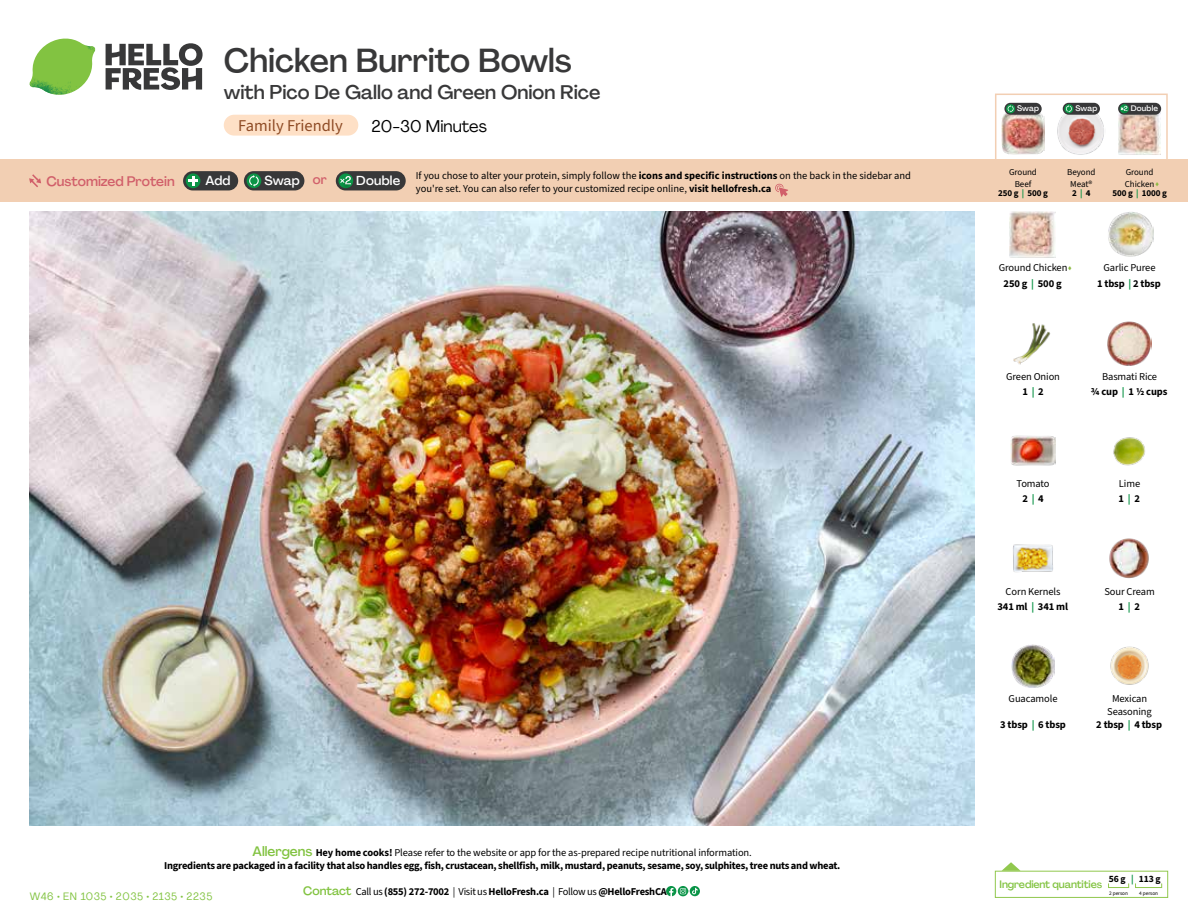
<style>
.page{position:relative;width:1188px;height:918px;background:#fff}
.page>*{position:absolute;margin:0;border:0;box-sizing:border-box;transform-origin:0 0}
.t1{font:500 33px "Agrandir";letter-spacing:-.005em;color:#383839}
.t2{font:500 19.5px "Agrandir";color:#383839}
.t3{font:16.5px "Source Sans 3";color:#8e4b25}
.t4{font:16.5px "Agrandir";color:#000}
.t5{font:500 13.5px "Agrandir";color:#d15f6a}
.t6{font:500 12.9px "Agrandir";letter-spacing:.015em;color:#fff}
.t7{font:10.5px/13.5px "Source Sans 3";letter-spacing:-.02em;color:#000;text-align:center}
.t8{font:10.5px/15px "Source Sans 3";letter-spacing:-.01em;color:#000;text-align:center}
.t9{font:10.5px "Agrandir";letter-spacing:.05em;color:#82c341}
.t10{font:500 10.5px "Agrandir";letter-spacing:-.01em;color:#82c341}
.t11{font:9.6px "Source Sans 3";color:#000}
.t12{font:9px/11.6px "Source Sans 3";letter-spacing:-.01em;color:#000;text-align:center}
.t13{font:9px "Source Sans 3";letter-spacing:-.01em;color:#000}
.t14{font:500 7.95px "Agrandir";letter-spacing:.025em;color:#fff}
.t15{font:5.25px "Source Sans 3";letter-spacing:-.01em;color:#000}
.s1{color:#d15f6a}
.s2{color:#0b9446}
.s3{font-style:inherit}
.s4{font-family:"Agrandir";font-weight:500;font-size:13.5px;color:#82c341}
.s5{font-family:"Agrandir";font-weight:500;font-size:12px;color:#82c341}
</style>
<div class="page">
<svg style="left:106px;top:43px;width:97px;height:47px"></svg>
<svg style="left:34px;top:39px;width:59px;height:38px"></svg>
<img style="left:65px;top:39px;width:30px;height:25px">
<img style="left:33px;top:60px;width:56px;height:10px">
<img style="left:29px;top:64px;width:58px;height:31px">
<img style="left:64px;top:70px;width:25px;height:24px">
<img style="left:30px;top:211px;width:945px;height:615px">
<svg style="left:690px;top:886px;width:10px;height:10px"></svg>
<svg style="left:666px;top:886px;width:32px;height:10px"></svg>
<svg style="left:1002px;top:862px;width:19px;height:9px"></svg>
<div style="left:995px;top:871px;width:173px;height:27px;border:1px solid #91c84e"></div>
<div style="left:1108px;top:883px;width:21px;height:5px;border:1px solid #91c84e"></div>
<div style="left:1135px;top:883px;width:27px;height:5px;border:1px solid #91c84e"></div>
<img style="left:1013px;top:323px;width:38px;height:42px">
<img style="left:1107px;top:321px;width:45px;height:45px">
<img style="left:1011px;top:435px;width:45px;height:31px">
<img style="left:1113px;top:437px;width:32px;height:29px">
<img style="left:1013px;top:544px;width:40px;height:28px">
<img style="left:1109px;top:538px;width:40px;height:41px">
<img style="left:1012px;top:644px;width:43px;height:43px">
<img style="left:1108px;top:212px;width:45px;height:45px">
<img style="left:1010px;top:212px;width:45px;height:45px">
<img style="left:1110px;top:646px;width:39px;height:39px">
<div style="left:0;top:160px;width:1188px;height:42px;background:#f2cfb3"></div>
<svg style="left:29px;top:174px;width:12px;height:13px"></svg>
<div style="left:336px;top:171px;width:70px;height:19px;background:#383839;border-radius:10px"></div>
<svg style="left:338px;top:173px;width:15px;height:15px"></svg>
<div style="left:341px;top:180px;width:11px;height:11px;background:#000;opacity:.35"></div>
<svg style="left:339px;top:176px;width:12px;height:8px"></svg>
<div style="left:244px;top:171px;width:60px;height:19px;background:#383839;border-radius:10px"></div>
<div style="left:247px;top:173px;width:14px;height:15px;background:#0b9446;border-radius:50%"></div>
<svg style="left:249px;top:175px;width:10px;height:12px"></svg>
<div style="left:183px;top:171px;width:55px;height:19px;background:#383839;border-radius:10px"></div>
<div style="left:186px;top:173px;width:14px;height:15px;background:#0b9446;border-radius:50%"></div>
<svg style="left:188px;top:176px;width:10px;height:10px"></svg>
<svg style="left:775px;top:183px;width:13px;height:14px"></svg>
<div style="left:995px;top:94px;width:173px;height:69px;border:2px solid #f2cfb3"></div>
<img style="left:1001px;top:113px;width:44px;height:42px">
<img style="left:1057px;top:106px;width:47px;height:49px">
<img style="left:1119px;top:112px;width:42px;height:42px">
<div style="left:1118px;top:103px;width:43px;height:12px;background:#383839;border-radius:6px"></div>
<svg style="left:1120px;top:104px;width:9px;height:9px"></svg>
<div style="left:1122px;top:108px;width:6px;height:7px;background:#000;opacity:.35"></div>
<svg style="left:1120px;top:106px;width:8px;height:8px"></svg>
<div style="left:1063px;top:103px;width:37px;height:12px;background:#383839;border-radius:6px"></div>
<svg style="left:1064px;top:104px;width:9px;height:9px"></svg>
<svg style="left:1066px;top:105px;width:6px;height:7px"></svg>
<div style="left:1004px;top:103px;width:38px;height:12px;background:#383839;border-radius:6px"></div>
<svg style="left:1006px;top:104px;width:9px;height:9px"></svg>
<svg style="left:1008px;top:105px;width:6px;height:7px"></svg>
<div style="left:224px;top:115px;width:134px;height:21px;background:#fee0c6;border-radius:10px"></div>
<h1 class="t1" style="left:224px;top:40px;width:349px">Chicken Burrito Bowls</h1>
<h2 class="t2" style="left:224px;top:80px;width:378px">with Pico De Gallo and Green Onion Rice</h2>
<h3 class="t4" style="left:372px;top:116px;width:117px">20-30 Minutes</h3>
<h3 class="t3" style="left:238px;top:115px;width:106px">Family Friendly</h3>
<p class="t14" style="left:1017px;top:104px;width:24px">Swap</p>
<p class="t14" style="left:1075px;top:104px;width:24px">Swap</p>
<p class="t14" style="left:1131px;top:104px;width:29px">Double</p>
<p class="t5" style="left:46px;top:173px;width:130px">Customized Protein</p>
<p class="t6" style="left:205px;top:172px;width:27px">Add</p>
<p class="t6" style="left:264px;top:172px;width:64px">Swap <span class="s1">or</span></p>
<p class="t6" style="left:356px;top:172px;width:45px">Double</p>
<p class="t12" style="left:1009px;top:166px;width:29px">Ground<br>Beef</p>
<p class="t13" style="left:998px;top:188px;width:51px">250 g <span class="s2">|</span> 500 g</p>
<p class="t8" style="left:416px;top:168px;width:497px;line-height:13.5px;text-align:left">If you chose to alter your protein, simply follow the <span class="s3">icons and specific instructions</span> on the back in the sidebar and you're set. You can also refer to your customized recipe online, <span class="s3">visit hellofresh.ca</span></p>
<p class="t12" style="left:1067px;top:166px;width:30px">Beyond<br>Meat®</p>
<p class="t13" style="left:1072px;top:188px;width:20px">2 <span class="s2">|</span> 4</p>
<p class="t12" style="left:1125px;top:166px;width:31px;text-align:left">Ground<br>Chicken</p>
<p class="t13" style="left:1113px;top:188px;width:56px">500 g <span class="s2">|</span> 1000 g</p>
<p class="t8" style="left:999px;top:259px;width:70px;line-height:16.5px">Ground Chicken<br><span class="s3">250 g</span> <span class="s2">|</span> <span class="s3">500 g</span></p>
<p class="t8" style="left:1097px;top:259px;width:65px;line-height:16.6px">Garlic Puree<br><span class="s3">1 tbsp</span> <span class="s2">|</span> <span class="s3">2 tbsp</span></p>
<p class="t8" style="left:1006px;top:369px;width:55px">Green Onion<br><span class="s3">1</span> <span class="s2">|</span> <span class="s3">2</span></p>
<p class="t7" style="left:1091px;top:369px;width:78px;line-height:15.1px"><span class="s3">Basmati Rice<br></span>3/4 cup <span class="s2">|</span> 1 1/2 cups</p>
<p class="t8" style="left:1017px;top:476px;width:35px">Tomato<br><span class="s3">2</span> <span class="s2">|</span> <span class="s3">4</span></p>
<p class="t8" style="left:1118px;top:476px;width:23px;text-align:left">Lime<br><span class="s3">1</span> <span class="s2">|</span> <span class="s3">2</span></p>
<p class="t8" style="left:997px;top:584px;width:72px">Corn Kernels<br><span class="s3">341 ml</span> <span class="s2">|</span> <span class="s3">341 ml</span></p>
<p class="t8" style="left:1104px;top:583px;width:52px">Sour Cream<br><span class="s3">1</span> <span class="s2">|</span> <span class="s3">2</span></p>
<p class="t7" style="left:164px;top:846px;width:678px"><span class="s4">Allergens</span> Hey home cooks! <span class="s3">Please refer to the website or app for the as-prepared recipe nutritional information.<br></span>Ingredients are packaged in a facility that also handles egg, fish, crustacean, shellfish, milk, mustard, peanuts, sesame, soy, sulphites, tree nuts and wheat.</p>
<p class="t9" style="left:30px;top:890px;width:184px">W46 • EN 1035 • 2035 • 2135 • 2235</p>
<p class="t7" style="left:303px;top:885px;width:365px"><span class="s5">Contact</span> <span class="s3">Call us</span> (855) 272-7002 <span class="s3">| Visit us</span> HelloFresh.ca <span class="s3">| Follow us</span> @HelloFreshCA</p>
<p class="t8" style="left:1009px;top:691px;width:50px">Guacamole</p>
<p class="t7" style="left:1000px;top:717px;width:67px">3 tbsp <span class="s2">|</span> 6 tbsp</p>
<p class="t8" style="left:1107px;top:692px;width:46px;line-height:13.5px">Mexican<br>Seasoning</p>
<p class="t7" style="left:1096px;top:717px;width:67px">2 tbsp <span class="s2">|</span> 4 tbsp</p>
<p class="t11" style="left:1109px;top:873px;width:53px">56 g <span class="s2">|</span> 113 g</p>
<p class="t15" style="left:1109px;top:890px;width:20px">2 person</p>
<p class="t15" style="left:1139px;top:890px;width:20px">4 person</p>
<p class="t10" style="left:1000px;top:878px;width:104px">Ingredient quantities</p>
</div>
